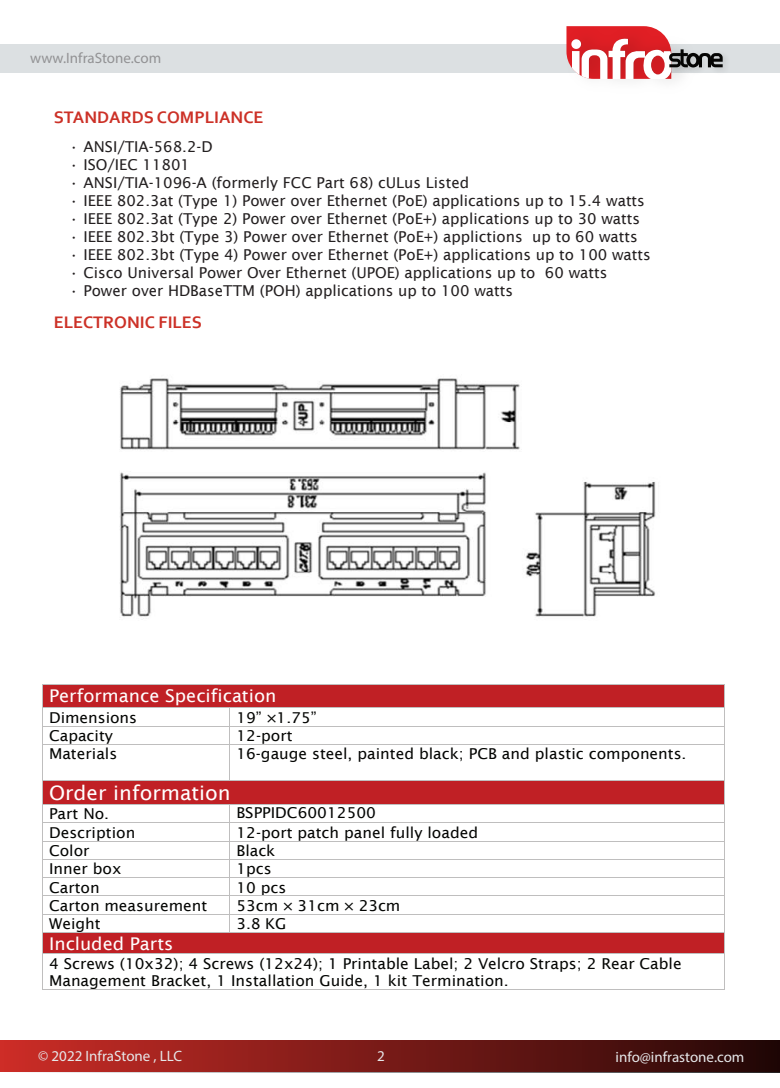
<style>
.page{position:relative;width:780px;height:1088px;background:#fff}
.page>*{position:absolute;margin:0;border:0;box-sizing:border-box;transform-origin:0 0}
.t1{font:20px "Lucida Sans";color:#fff}
.t2{font:17.5px "Lucida Sans";color:#fff}
.t3{font:700 17.5px "Corbel";color:#cc3127}
.t4{font:15px "Lucida Sans";color:#231f20}
.t5{font:15px/18.2px "Lucida Sans";color:#040503}
.t6{font:15px "Myriad Pro";color:#e6e7e9}
.t7{font:15px "Myriad Pro";color:#929294}
</style>
<div class="page">
<div style="left:0;top:1040px;width:780px;height:32px;background:linear-gradient(to right,#cb2c27,#240707)"></div>
<div style="left:42px;top:685px;width:681px;height:22px;background:#c02025"></div>
<hr style="left:42px;top:684px;width:681px;height:1px;background:#bfbebe">
<hr style="left:42px;top:707px;width:187px;height:1px;background:#bfbebe">
<hr style="left:230px;top:707px;width:493px;height:1px;background:#bfbebe">
<hr style="left:42px;top:726px;width:187px;height:1px;background:#bfbebe">
<hr style="left:230px;top:726px;width:493px;height:1px;background:#bfbebe">
<svg style="left:42px;top:685px;width:1px;height:59px"></svg>
<hr style="left:42px;top:744px;width:187px;height:1px;background:#bfbebe">
<svg style="left:229px;top:707px;width:1px;height:38px"></svg>
<hr style="left:230px;top:744px;width:493px;height:1px;background:#bfbebe">
<svg style="left:723px;top:684px;width:1px;height:61px"></svg>
<hr style="left:42px;top:745px;width:1px;height:35px;background:#bfbebe">
<hr style="left:229px;top:745px;width:1px;height:35px;background:#bfbebe">
<hr style="left:723px;top:745px;width:1px;height:35px;background:#bfbebe">
<div style="left:49px;top:781px;width:668px;height:23px;background:#c02025"></div>
<hr style="left:42px;top:780px;width:187px;height:1px;background:#bfbebe">
<hr style="left:230px;top:780px;width:493px;height:1px;background:#bfbebe">
<hr style="left:42px;top:804px;width:187px;height:1px;background:#bfbebe">
<hr style="left:230px;top:804px;width:493px;height:1px;background:#bfbebe">
<hr style="left:42px;top:822px;width:187px;height:1px;background:#bfbebe">
<hr style="left:230px;top:822px;width:493px;height:1px;background:#bfbebe">
<hr style="left:42px;top:841px;width:187px;height:1px;background:#bfbebe">
<hr style="left:230px;top:841px;width:493px;height:1px;background:#bfbebe">
<hr style="left:42px;top:859px;width:187px;height:1px;background:#bfbebe">
<hr style="left:230px;top:859px;width:493px;height:1px;background:#bfbebe">
<hr style="left:42px;top:877px;width:187px;height:1px;background:#bfbebe">
<hr style="left:230px;top:877px;width:493px;height:1px;background:#bfbebe">
<hr style="left:42px;top:896px;width:187px;height:1px;background:#bfbebe">
<hr style="left:230px;top:896px;width:493px;height:1px;background:#bfbebe">
<hr style="left:42px;top:914px;width:187px;height:1px;background:#bfbebe">
<hr style="left:230px;top:914px;width:493px;height:1px;background:#bfbebe">
<div style="left:49px;top:933px;width:668px;height:20px;background:#c02025"></div>
<hr style="left:42px;top:932px;width:187px;height:1px;background:#bfbebe">
<svg style="left:229px;top:804px;width:1px;height:129px"></svg>
<hr style="left:230px;top:932px;width:493px;height:1px;background:#bfbebe">
<svg style="left:42px;top:781px;width:1px;height:172px"></svg>
<hr style="left:42px;top:953px;width:681px;height:1px;background:#bfbebe">
<svg style="left:723px;top:780px;width:1px;height:174px"></svg>
<hr style="left:42px;top:954px;width:1px;height:35px;background:#bfbebe">
<hr style="left:42px;top:989px;width:681px;height:1px;background:#bfbebe">
<hr style="left:723px;top:954px;width:1px;height:35px;background:#bfbebe">
<div style="left:0;top:44px;width:779px;height:28px;background:#dce0e2"></div>
<img style="left:722px;top:55px;width:11px;height:18px">
<svg style="left:566px;top:26px;width:156px;height:53px"></svg>
<img style="left:120px;top:378px;width:536px;height:241px">
<p class="t7" style="left:30px;top:49px;width:133px">www.InfraStone.com</p>
<p class="t3" style="left:54px;top:106px;width:211px">STANDARDS COMPLIANCE</p>
<p class="t4" style="left:69px;top:138px;width:145px">• ANSI/TIA-568.2-D</p>
<p class="t4" style="left:69px;top:156px;width:122px">• ISO/IEC 11801</p>
<p class="t4" style="left:69px;top:174px;width:401px">• ANSI/TIA-1096-A (formerly FCC Part 68) cULus Listed</p>
<p class="t4" style="left:69px;top:192px;width:577px">• IEEE 802.3at (Type 1) Power over Ethernet (PoE) applications up to 15.4 watts</p>
<p class="t4" style="left:69px;top:210px;width:572px">• IEEE 802.3at (Type 2) Power over Ethernet (PoE+) applications up to 30 watts</p>
<p class="t4" style="left:69px;top:228px;width:570px">• IEEE 802.3bt (Type 3) Power over Ethernet (PoE+) applictions up to 60 watts</p>
<p class="t4" style="left:69px;top:246px;width:583px">• IEEE 802.3bt (Type 4) Power over Ethernet (PoE+) applications up to 100 watts</p>
<p class="t4" style="left:69px;top:264px;width:539px">• Cisco Universal Power Over Ethernet (UPOE) applications up to 60 watts</p>
<p class="t4" style="left:69px;top:282px;width:445px">• Power over HDBaseTTM (POH) applications up to 100 watts</p>
<p class="t3" style="left:54px;top:311px;width:150px">ELECTRONIC FILES</p>
<p class="t2" style="left:49px;top:685px;width:229px">Performance Specification</p>
<p class="t5" style="left:49px;top:708px;width:90px">Dimensions</p>
<p class="t5" style="left:236px;top:708px;width:82px">19” ×1.75”</p>
<p class="t5" style="left:49px;top:726px;width:65px">Capacity</p>
<p class="t5" style="left:236px;top:726px;width:58px">12-port</p>
<p class="t5" style="left:49px;top:745px;width:70px">Materials</p>
<p class="t5" style="left:236px;top:745px;width:451px">16-gauge steel, painted black; PCB and plastic components.</p>
<h1 class="t1" style="left:49px;top:781px;width:183px">Order information</h1>
<p class="t5" style="left:49px;top:805px;width:88px">Part No.<br>Description</p>
<p class="t5" style="left:236px;top:803px;width:141px">BSPPIDC60012500</p>
<p class="t5" style="left:236px;top:823px;width:243px">12-port patch panel fully loaded</p>
<p class="t5" style="left:49px;top:841px;width:42px">Color</p>
<p class="t5" style="left:236px;top:841px;width:40px">Black</p>
<p class="t5" style="left:49px;top:860px;width:74px">Inner box</p>
<p class="t5" style="left:236px;top:860px;width:37px">1pcs</p>
<p class="t5" style="left:49px;top:878px;width:52px">Carton</p>
<p class="t5" style="left:236px;top:878px;width:52px">10 pcs</p>
<p class="t5" style="left:49px;top:896px;width:160px">Carton measurement</p>
<p class="t5" style="left:236px;top:896px;width:165px">53cm × 31cm × 23cm</p>
<p class="t5" style="left:49px;top:914px;width:53px">Weight</p>
<p class="t5" style="left:236px;top:914px;width:52px">3.8 KG</p>
<p class="t2" style="left:49px;top:934px;width:126px">Included Parts</p>
<p class="t5" style="left:49px;top:954px;width:634px;line-height:17.8px">4 Screws (10x32); 4 Screws (12x24); 1 Printable Label; 2 Velcro Straps; 2 Rear Cable<br>Management Bracket, 1 Installation Guide, 1 kit Termination.</p>
<p class="t6" style="left:38px;top:1046px;width:145px">© 2022 InfraStone , LLC</p>
<p class="t6" style="left:377px;top:1046px;width:9px">2</p>
<p class="t6" style="left:615px;top:1047px;width:130px">info@infrastone.com</p>
</div>
